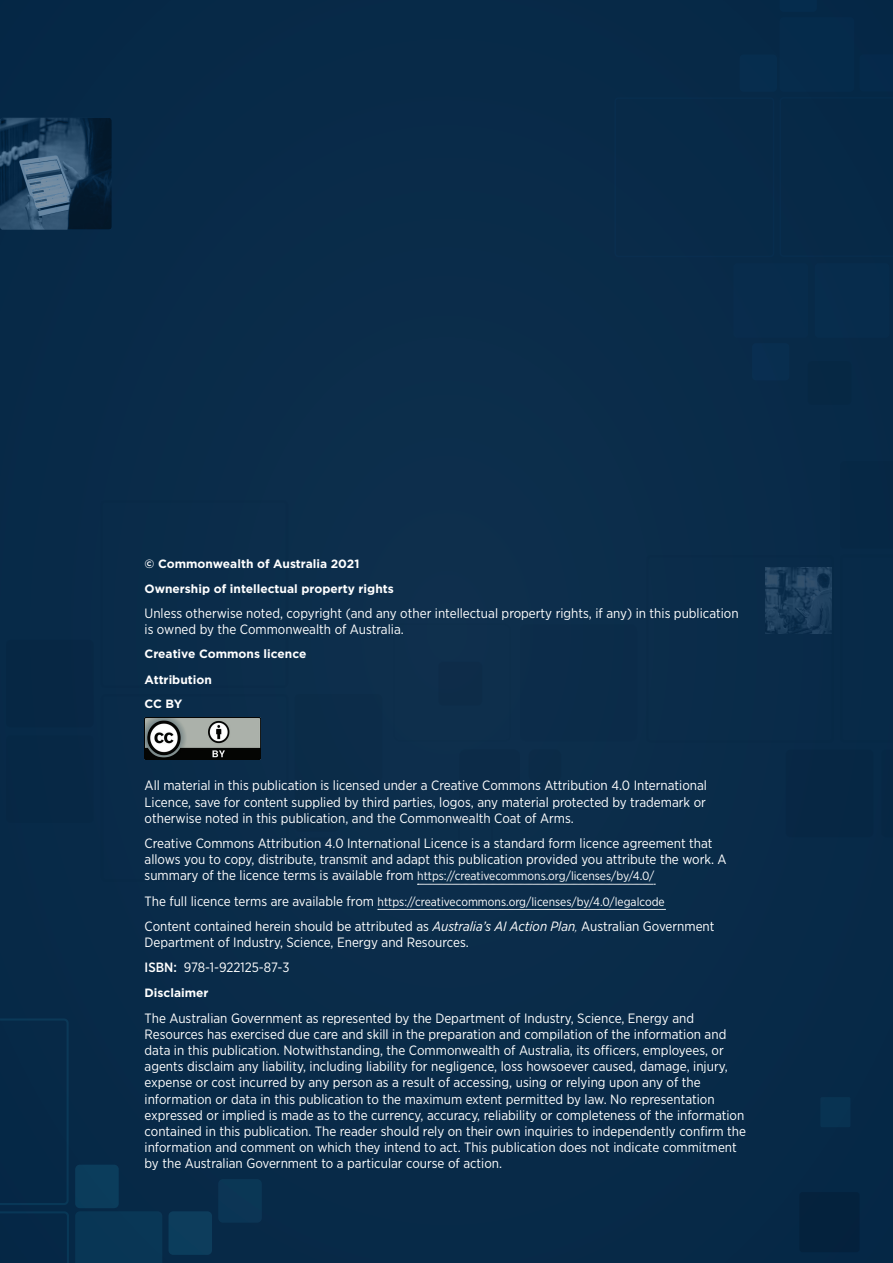
<style>
.page{position:relative;width:893px;height:1263px;background:#092b49}
.page>*{position:absolute;margin:0;border:0;box-sizing:border-box;transform-origin:0 0}
.t1{font:13.5px/16.2px "Gotham Narrow";color:#fff}
.t2{font:12px "Gotham Narrow";color:#fff}
.t3{font:700 12px "Gotham";color:#fff}
.s1{font-size:13.5px}
.s2{font-style:italic}
.s3{font-weight:300;font-style:italic}
.s4{font-weight:500}
</style>
<div class="page">
<div style="left:740px;top:54px;width:37px;height:38px;background:#062d4e;border-radius:4px"></div>
<div style="left:752px;top:343px;width:37px;height:37px;background:#092e4f;border-radius:4px"></div>
<div style="left:780px;top:17px;width:74px;height:75px;background:#052b4b;border-radius:4px"></div>
<div style="left:733px;top:263px;width:75px;height:75px;border:3px solid #c7c8ca;border-radius:2px"></div>
<div style="left:815px;top:263px;width:74px;height:75px;border:3px solid #dcdddf;border-radius:2px"></div>
<svg style="left:0;top:1019px;width:162px;height:244px"></svg>
<div style="left:168px;top:1211px;width:44px;height:44px;background:#0d3d5c;border-radius:5px"></div>
<div style="left:218px;top:1179px;width:44px;height:44px;background:#0a3555;border-radius:5px"></div>
<div style="left:821px;top:1098px;width:29px;height:28px;background:#083352"></div>
<div style="left:820px;top:1097px;width:30px;height:30px;border:2px solid #c7c8ca"></div>
<div style="left:801px;top:1193px;width:57px;height:58px;background:#04223d;border-radius:2px"></div>
<div style="left:799px;top:1192px;width:60px;height:60px;border:3px solid #dcdddf;border-radius:2px"></div>
<div style="left:459px;top:818px;width:33px;height:33px;border:1px solid #c7c8ca;border-radius:7px"></div>
<div style="left:520px;top:624px;width:117px;height:117px;border:2px solid #e6e7e9;border-radius:5px"></div>
<div style="left:394px;top:624px;width:117px;height:117px;border:1px solid #e6e7e9;border-radius:6px"></div>
<div style="left:788px;top:752px;width:83px;height:83px;background:#072744;border-radius:2px"></div>
<div style="left:786px;top:750px;width:87px;height:87px;border:4px solid #c7c8ca;border-radius:2px"></div>
<div style="left:808px;top:361px;width:43px;height:44px;background:#062844;border-radius:5px"></div>
<div style="left:295px;top:838px;width:44px;height:44px;border:2px solid #dcdddf;border-radius:4px"></div>
<div style="left:8px;top:642px;width:83px;height:83px;background:#072744;border-radius:2px"></div>
<div style="left:6px;top:640px;width:88px;height:87px;border:4px solid #c7c8ca;border-radius:2px"></div>
<div style="left:8px;top:738px;width:83px;height:83px;background:#072845;border-radius:2px"></div>
<div style="left:6px;top:735px;width:88px;height:88px;border:4px solid #dcdddf;border-radius:2px"></div>
<div style="left:388px;top:694px;width:44px;height:44px;background:#0e2f4c;border-radius:5px"></div>
<div style="left:438px;top:662px;width:44px;height:43px;background:#0d2c49;border-radius:5px"></div>
<img style="left:0;top:118px;width:112px;height:112px">
<img style="left:765px;top:568px;width:66px;height:66px">
<svg style="left:417px;top:884px;width:238px;height:1px"></svg>
<svg style="left:378px;top:909px;width:287px;height:1px"></svg>
<img style="left:145px;top:718px;width:116px;height:41px">
<p class="t3" style="left:145px;top:556px;width:216px">© Commonwealth of Australia 2021</p>
<p class="t3" style="left:145px;top:581px;width:251px">Ownership of intellectual property rights</p>
<p class="t1" style="left:145px;top:605px;width:595px">Unless otherwise noted, copyright (and any other intellectual property rights, if any) in this publication is owned by the Commonwealth of Australia.</p>
<p class="t3" style="left:145px;top:646px;width:163px">Creative Commons licence</p>
<p class="t3" style="left:145px;top:671px;width:69px">Attribution</p>
<p class="t3" style="left:145px;top:695px;width:39px">CC BY</p>
<p class="t1" style="left:145px;top:777px;width:564px;text-align:justify">All material in this publication is licensed under a Creative Commons Attribution 4.0 International Licence, save for content supplied by third parties, logos, any material protected by trademark or otherwise noted in this publication, and the Commonwealth Coat of Arms.</p>
<p class="t1" style="left:145px;top:835px;width:584px">Creative Commons Attribution 4.0 International Licence is a standard form licence agreement that allows you to copy, distribute, transmit and adapt this publication provided you attribute the work. A</p>
<p class="t2" style="left:145px;top:869px;width:511px"><span class="s1">summary of the licence terms is available from</span> https://creativecommons.org/licenses/by/4.0/</p>
<p class="t2" style="left:145px;top:894px;width:522px"><span class="s1">The full licence terms are available from</span> https://creativecommons.org/licenses/by/4.0/legalcode</p>
<p class="t1" style="left:145px;top:918px;width:571px">Content contained herein should be attributed as <span class="s2">Australia’s AI Action Plan</span><span class="s3">,</span> Australian Government<br>Department of Industry, Science, Energy and Resources.</p>
<p class="t1" style="left:145px;top:959px;width:146px"><span class="s4">ISBN:</span> 978-1-922125-87-3</p>
<p class="t3" style="left:145px;top:985px;width:66px">Disclaimer</p>
<p class="t1" style="left:145px;top:1009px;width:603px">The Australian Government as represented by the Department of Industry, Science, Energy and Resources has exercised due care and skill in the preparation and compilation of the information and data in this publication. Notwithstanding, the Commonwealth of Australia, its officers, employees, or agents disclaim any liability, including liability for negligence, loss howsoever caused, damage, injury, expense or cost incurred by any person as a result of accessing, using or relying upon any of the information or data in this publication to the maximum extent permitted by law. No representation expressed or implied is made as to the currency, accuracy, reliability or completeness of the information contained in this publication. The reader should rely on their own inquiries to independently confirm the information and comment on which they intend to act. This publication does not indicate commitment by the Australian Government to a particular course of action.</p>
</div>
